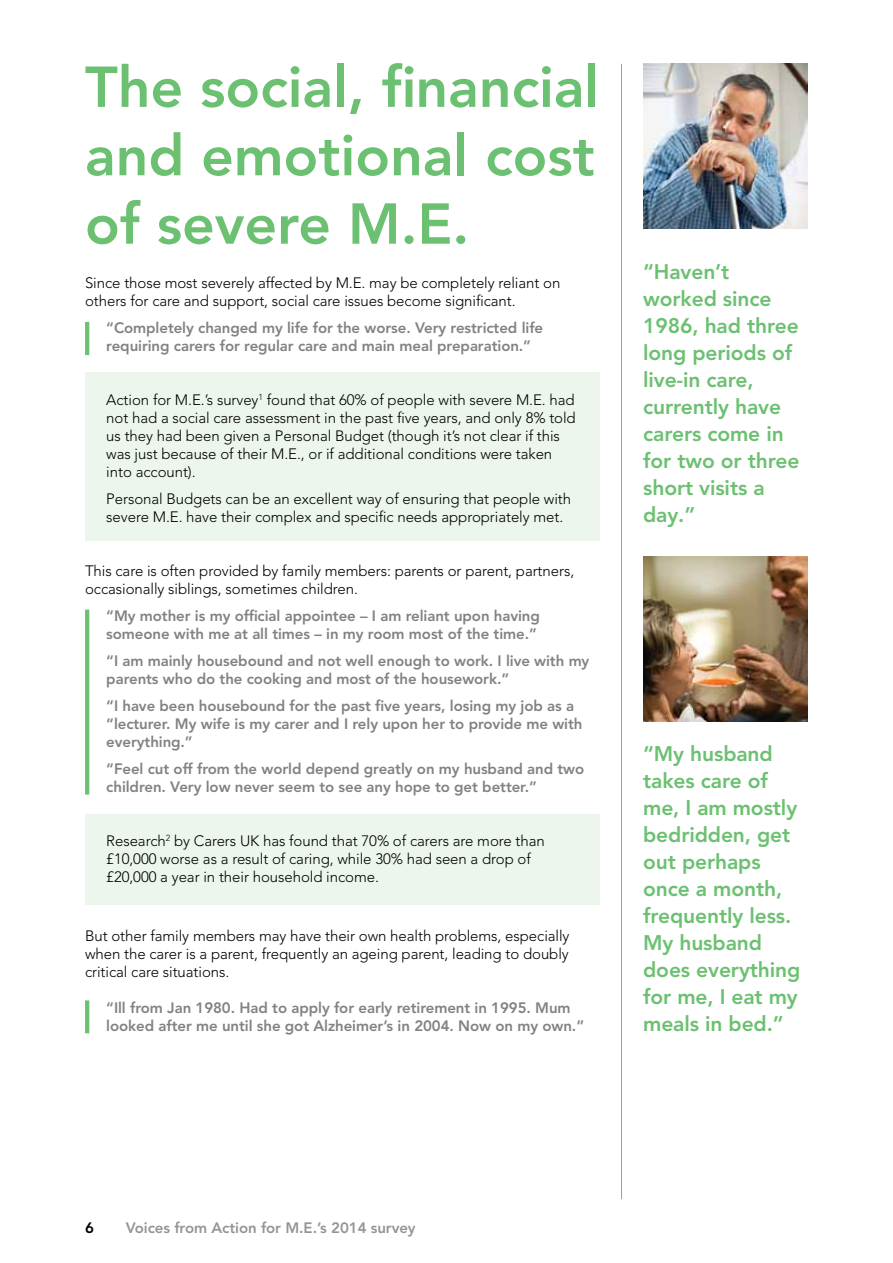
<style>
.page{position:relative;width:893px;height:1263px;background:#fff}
.page>*{position:absolute;margin:0;border:0;box-sizing:border-box;transform-origin:0 0}
.t1{font:800 57px/68.4px "Avenir LT Pro";color:#6cc071;text-align:justify}
.t2{font:800 21px/27px "Avenir LT Pro";letter-spacing:-.005em;color:#6cc071}
.t3{font:300 15px/18px "Avenir LT Pro";letter-spacing:-.005em;color:#000}
.t4{font:800 15px/18px "Avenir LT Pro";letter-spacing:-.005em;color:#808285}
.t5{font:800 15px "Avenir LT Pro";letter-spacing:-.005em;color:#939598}
.t6{font:800 15px "Avenir LT Pro";color:#000}
</style>
<div class="page">
<div style="left:85px;top:372px;width:515px;height:168px;background:#edf6ec"></div>
<div style="left:85px;top:814px;width:515px;height:91px;background:#edf6ec"></div>
<hr style="left:621px;top:64px;width:1px;height:1135px;background:#6cc071">
<hr style="left:85px;top:322px;width:4px;height:33px;background:#6cc071">
<hr style="left:85px;top:610px;width:4px;height:184px;background:#6cc071">
<hr style="left:85px;top:1000px;width:4px;height:33px;background:#6cc071">
<img style="left:643px;top:556px;width:165px;height:165px">
<img style="left:643px;top:64px;width:165px;height:165px">
<h1 class="t1" style="left:85px;top:53px;width:516px">The social, financial and emotional cost of severe M.E.</h1>
<p class="t3" style="left:85px;top:274px;width:477px">Since those most severely affected by M.E. may be completely reliant on others for care and support, social care issues become significant.</p>
<p class="t4" style="left:106px;top:319px;width:438px">“Completely changed my life for the worse. Very restricted life requiring carers for regular care and main meal preparation.”</p>
<p class="t3" style="left:106px;top:391px;width:471px">Action for M.E.’s survey<sup>1</sup> found that 60% of people with severe M.E. had not had a social care assessment in the past five years, and only 8% told us they had been given a Personal Budget (though it’s not clear if this was just because of their M.E., or if additional conditions were taken into account).</p>
<p class="t3" style="left:106px;top:490px;width:466px">Personal Budgets can be an excellent way of ensuring that people with severe M.E. have their complex and specific needs appropriately met.</p>
<p class="t3" style="left:85px;top:562px;width:491px">This care is often provided by family members: parents or parent, partners, occasionally siblings, sometimes children.</p>
<p class="t4" style="left:106px;top:607px;width:435px">“My mother is my official appointee – I am reliant upon having someone with me at all times – in my room most of the time.”</p>
<p class="t4" style="left:106px;top:652px;width:485px">“I am mainly housebound and not well enough to work. I live with my parents who do the cooking and most of the housework.”</p>
<p class="t4" style="left:106px;top:697px;width:478px">“I have been housebound for the past five years, losing my job as a “lecturer. My wife is my carer and I rely upon her to provide me with everything.”</p>
<p class="t4" style="left:106px;top:760px;width:479px">“Feel cut off from the world depend greatly on my husband and two children. Very low never seem to see any hope to get better.”</p>
<p class="t3" style="left:106px;top:832px;width:440px">Research<sup>2</sup> by Carers UK has found that 70% of carers are more than £10,000 worse as a result of caring, while 30% had seen a drop of £20,000 a year in their household income.</p>
<p class="t3" style="left:85px;top:926px;width:486px;text-align:justify">But other family members may have their own health problems, especially when the carer is a parent, frequently an ageing parent, leading to doubly critical care situations.</p>
<p class="t4" style="left:106px;top:998px;width:479px">“Ill from Jan 1980. Had to apply for early retirement in 1995. Mum looked after me until she got Alzheimer’s in 2004. Now on my own.”</p>
<h2 class="t2" style="left:643px;top:258px;width:158px">“Haven’t worked since<br>1986, had three long periods of live-in care, currently have carers come in for two or three short visits a day.”</h2>
<h2 class="t2" style="left:643px;top:740px;width:159px">“My husband takes care of me, I am mostly bedridden, get out perhaps once a month, frequently less.<br>My husband does everything for me, I eat my meals in bed.”</h2>
<p class="t6" style="left:85px;top:1219px;width:10px">6</p>
<p class="t5" style="left:126px;top:1219px;width:291px">Voices from Action for M.E.’s 2014 survey</p>
</div>
